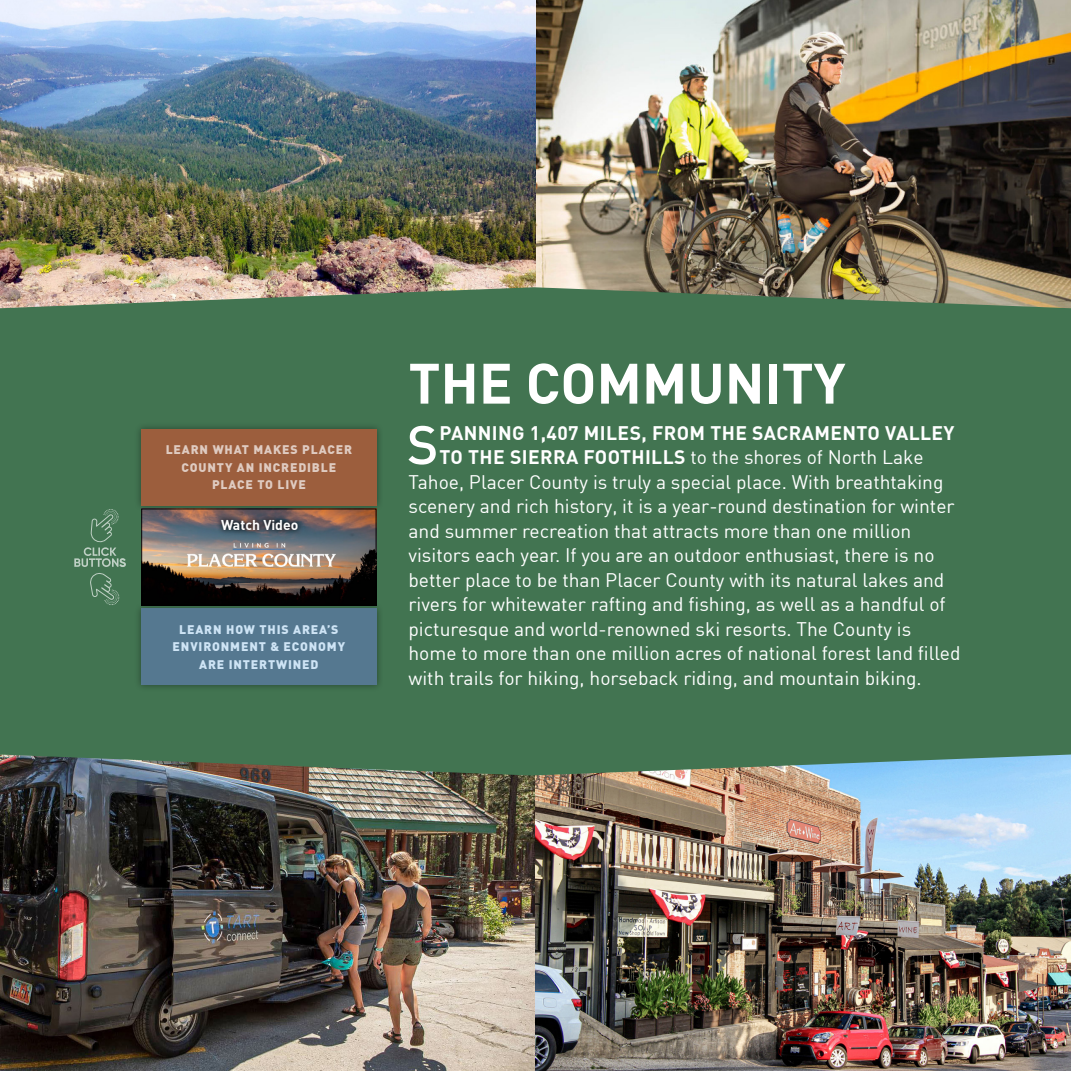
<style>
.page{position:relative;width:1071px;height:1071px;background:#fff}
.page>*{position:absolute;margin:0;border:0;box-sizing:border-box;transform-origin:0 0}
.t1{font:700 56px "DIN Greek";color:#fff}
.t2{font:500 53.73px "DIN Greek";color:#fff}
.t3{font:19.25px "DIN Greek";color:#fff}
.t4{font:700 19.25px "DIN Greek";letter-spacing:.02em;color:#fff}
.t5{font:700 14px "DIN Greek";color:#fff}
.t6{font:900 12.25px/17.5px "DIN Greek";letter-spacing:.07em;color:#cee4f5;text-align:center}
.t7{font:900 12.25px/17.5px "DIN Greek";letter-spacing:.07em;color:#dfcbc1;text-align:center}
.s1{font-weight:700}
</style>
<div class="page">
<img style="left:0;top:0;width:1071px;height:287px">
<img style="left:0;top:776px;width:1071px;height:295px">
<div style="left:0;top:287px;width:1071px;height:489px;background:#427451"></div>
<svg style="left:74px;top:509px;width:52px;height:96px;background:#517f5f"></svg>
<div style="left:134px;top:423px;width:249px;height:269px;background:#000;opacity:.4"></div>
<div style="left:141px;top:429px;width:235px;height:76px;background:#9c5e3d"></div>
<div style="left:141px;top:609px;width:235px;height:76px;background:#557890"></div>
<img style="left:143px;top:511px;width:231px;height:93px">
<div style="left:141px;top:509px;width:235px;height:97px;border:1px solid #000"></div>
<div style="left:215px;top:514px;width:89px;height:22px;background:#000;opacity:.75"></div>
<p class="t7" style="left:166px;top:441px;width:188px">LEARN WHAT MAKES PLACER<br>COUNTY AN INCREDIBLE<br>PLACE TO LIVE</p>
<p class="t5" style="left:221px;top:517px;width:79px">Watch Video</p>
<p class="t6" style="left:173px;top:620px;width:174px">LEARN HOW THIS AREA’S<br>ENVIRONMENT &amp; ECONOMY<br>ARE INTERTWINED</p>
<h1 class="t1" style="left:408px;top:350px;width:439px">THE COMMUNITY</h1>
<h2 class="t2" style="left:407px;top:414px;width:33px">S</h2>
<p class="t4" style="left:440px;top:421px;width:517px">PANNING 1,407 MILES, FROM THE SACRAMENTO VALLEY</p>
<p class="t3" style="left:440px;top:446px;width:486px"><span class="s1">TO THE SIERRA FOOTHILLS</span> to the shores of North Lake</p>
<p class="t3" style="left:408px;top:471px;width:537px">Tahoe, Placer County is truly a special place. With breathtaking</p>
<p class="t3" style="left:408px;top:495px;width:548px">scenery and rich history, it is a year-round destination for winter</p>
<p class="t3" style="left:408px;top:520px;width:504px">and summer recreation that attracts more than one million</p>
<p class="t3" style="left:408px;top:544px;width:528px">visitors each year. If you are an outdoor enthusiast, there is no</p>
<p class="t3" style="left:408px;top:569px;width:537px">better place to be than Placer County with its natural lakes and</p>
<p class="t3" style="left:408px;top:593px;width:539px">rivers for whitewater rafting and fishing, as well as a handful of</p>
<p class="t3" style="left:408px;top:618px;width:504px">picturesque and world-renowned ski resorts. The County is</p>
<p class="t3" style="left:408px;top:642px;width:554px">home to more than one million acres of national forest land filled</p>
<p class="t3" style="left:408px;top:667px;width:515px">with trails for hiking, horseback riding, and mountain biking.</p>
</div>
